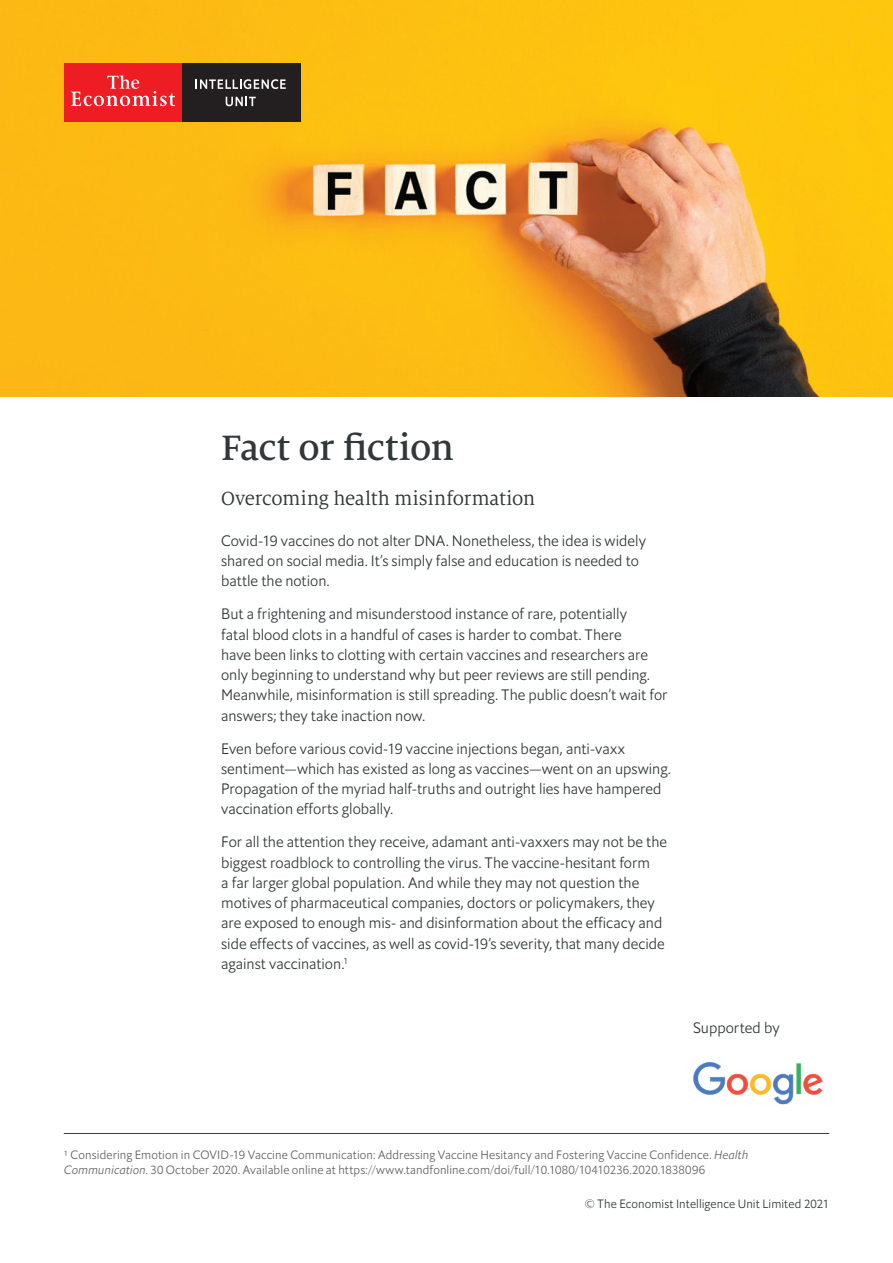
<style>
.page{position:relative;width:893px;height:1263px;background:#fff}
.page>*{position:absolute;margin:0;border:0;box-sizing:border-box;transform-origin:0 0}
.t1{font:500 39px "Milo TE";letter-spacing:-.025em;color:#323739}
.t2{font:21px "Milo TE";letter-spacing:-.01em;color:#323739}
.t3{font:15px/20.2px "Econ Sans Lig";color:#323739}
.t4{font:12px/15px "Econ Sans Lig";letter-spacing:.01em;color:#636366}
.t5{font:12px "Econ Sans Lig";letter-spacing:.005em;color:#323739}
.s1{font-family:"Econ Sans Lig Ita"}
</style>
<div class="page">
<img style="left:0;top:0;width:893px;height:396px">
<img style="left:693px;top:1062px;width:137px;height:72px">
<hr style="left:64px;top:1133px;width:765px;height:1px;background:#3e3e3f">
<div style="left:64px;top:64px;width:118px;height:58px;background:#ee1d23"></div>
<svg style="left:71px;top:75px;width:104px;height:31px"></svg>
<div style="left:182px;top:64px;width:119px;height:58px;background:#231f20"></div>
<svg style="left:196px;top:79px;width:90px;height:10px"></svg>
<svg style="left:226px;top:97px;width:30px;height:9px"></svg>
<h1 class="t1" style="left:221px;top:425px;width:235px">Fact or fiction</h1>
<h2 class="t2" style="left:221px;top:486px;width:316px">Overcoming health misinformation</h2>
<p class="t3" style="left:221px;top:530px;width:426px">Covid-19 vaccines do not alter DNA. Nonetheless, the idea is widely shared on social media. It’s simply false and education is needed to battle the notion.</p>
<p class="t3" style="left:221px;top:604px;width:448px">But a frightening and misunderstood instance of rare, potentially<br>fatal blood clots in a handful of cases is harder to combat. There<br>have been links to clotting with certain vaccines and researchers are only beginning to understand why but peer reviews are still pending.<br>Meanwhile, misinformation is still spreading. The public doesn’t wait for answers; they take inaction now.</p>
<p class="t3" style="left:221px;top:738px;width:451px">Even before various covid-19 vaccine injections began, anti-vaxx sentiment—which has existed as long as vaccines—went on an upswing.<br>Propagation of the myriad half-truths and outright lies have hampered vaccination efforts globally.</p>
<p class="t3" style="left:221px;top:832px;width:447px">For all the attention they receive, adamant anti-vaxxers may not be the biggest roadblock to controlling the virus. The vaccine-hesitant form<br>a far larger global population. And while they may not question the motives of pharmaceutical companies, doctors or policymakers, they are exposed to enough mis- and disinformation about the efficacy and side effects of vaccines, as well as covid-19’s severity, that many decide against vaccination.<sup>1</sup></p>
<p class="t3" style="left:693px;top:1017px;width:88px">Supported by</p>
<p class="t4" style="left:64px;top:1147px;width:686px">1 Considering Emotion in COVID-19 Vaccine Communication: Addressing Vaccine Hesitancy and Fostering Vaccine Confidence. <span class="s1">Health<br>Communication</span>. 30 October 2020. Available online at https://www.tandfonline.com/doi/full/10.1080/10410236.2020.1838096</p>
<p class="t5" style="left:585px;top:1196px;width:246px">© The Economist Intelligence Unit Limited 2021</p>
</div>
